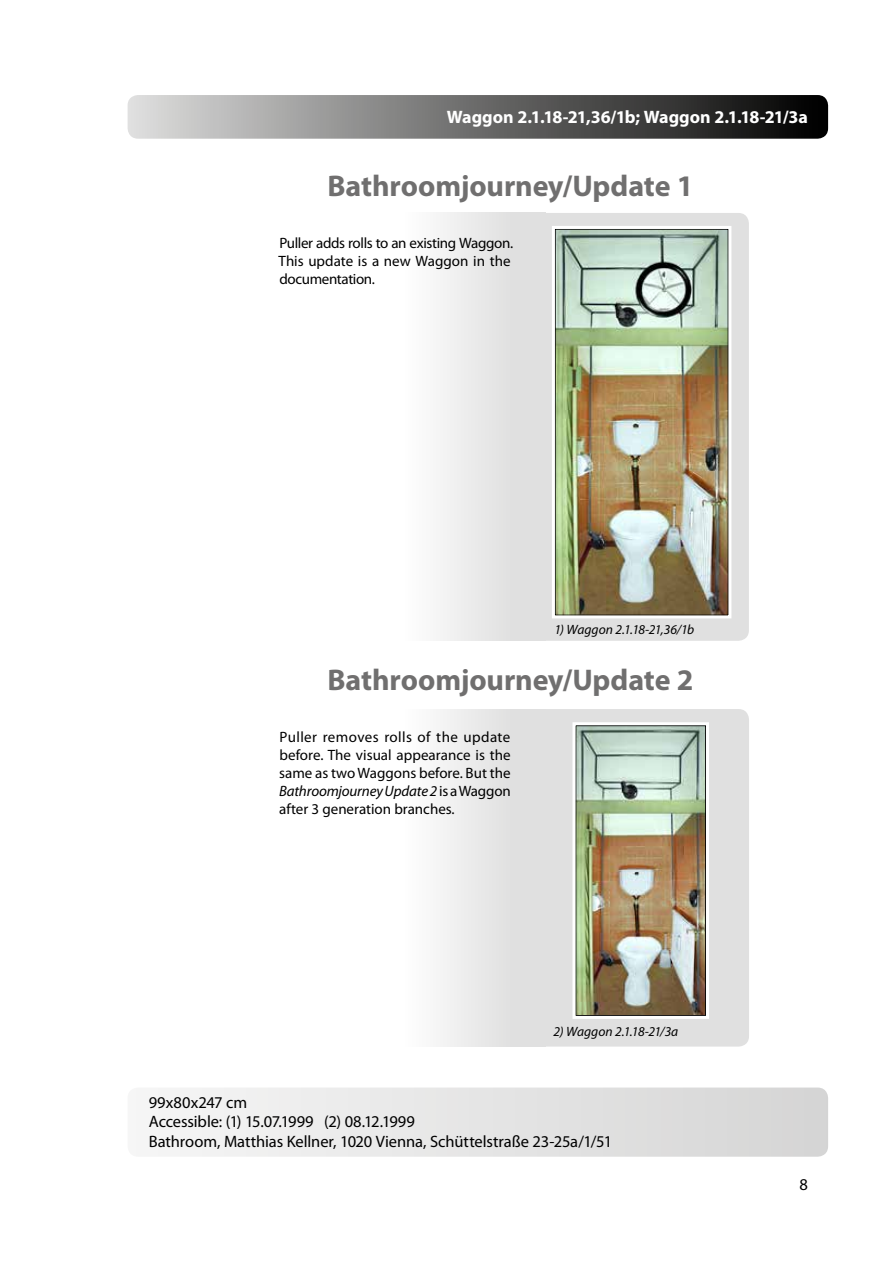
<style>
.page{position:relative;width:893px;height:1263px;background:#fff}
.page>*{position:absolute;margin:0;border:0;box-sizing:border-box;transform-origin:0 0}
.t1{font:700 30px "Myriad Pro";letter-spacing:-.005em;color:#706f6f}
.t2{font:700 18px "Myriad Pro";letter-spacing:-.01em;color:#fff}
.t3{font:16.5px/19.8px "Myriad Pro";letter-spacing:-.005em;color:#000}
.t4{font:15px/18px "Myriad Pro";letter-spacing:-.005em;color:#000}
.t5{font:italic 13.5px "Myriad Pro";letter-spacing:-.005em;color:#000}
.s1{font-style:italic}
</style>
<div class="page">
<div style="left:128px;top:1087px;width:700px;height:70px;background:linear-gradient(to right,#f6f6f6,#d5d5d5);border-radius:10px"></div>
<div style="left:533px;top:213px;width:216px;height:428px;background:#e0e0e0;border-radius:10px"></div>
<div style="left:533px;top:709px;width:216px;height:337px;background:#e0e0e0;border-radius:10px"></div>
<svg style="left:128px;top:95px;width:700px;height:44px;background:#6f6f6f"></svg>
<div style="left:401px;top:213px;width:144px;height:428px;background:linear-gradient(to right,#fefefe,#dbdbdb)"></div>
<div style="left:401px;top:709px;width:144px;height:338px;background:linear-gradient(to right,#fefefe,#dbdbdb)"></div>
<img style="left:577px;top:727px;width:127px;height:287px">
<img style="left:557px;top:231px;width:169px;height:382px">
<div style="left:552px;top:226px;width:179px;height:392px;border:3px solid #fff"></div>
<div style="left:572px;top:722px;width:137px;height:297px;border:3px solid #fff"></div>
<p class="t2" style="left:447px;top:107px;width:363px">Waggon 2.1.18-21,36/1b; Waggon 2.1.18-21/3a</p>
<h1 class="t1" style="left:327px;top:169px;width:367px">Bathroomjourney/Update 1</h1>
<p class="t4" style="left:278px;top:234px;width:236px">Puller adds rolls to an existing Waggon.<br>This update is a new Waggon in the documentation.</p>
<p class="t5" style="left:554px;top:622px;width:141px">1) Waggon 2.1.18-21,36/1b</p>
<h1 class="t1" style="left:327px;top:663px;width:367px">Bathroomjourney/Update 2</h1>
<p class="t4" style="left:279px;top:728px;width:233px;text-align:justify">Puller removes rolls of the update before. The visual appearance is the same as two Waggons before. But the <span class="s1">Bathroomjourney Update 2</span> is a Waggon after 3 generation branches.</p>
<p class="t5" style="left:554px;top:1024px;width:126px">2) Waggon 2.1.18-21/3a</p>
<p class="t3" style="left:149px;top:1092px;width:465px">99x80x247 cm<br>Accessible: (1) 15.07.1999 (2) 08.12.1999<br>Bathroom, Matthias Kellner, 1020 Vienna, Schüttelstraße 23-25a/1/51</p>
<p class="t3" style="left:799px;top:1175px;width:10px">8</p>
</div>
